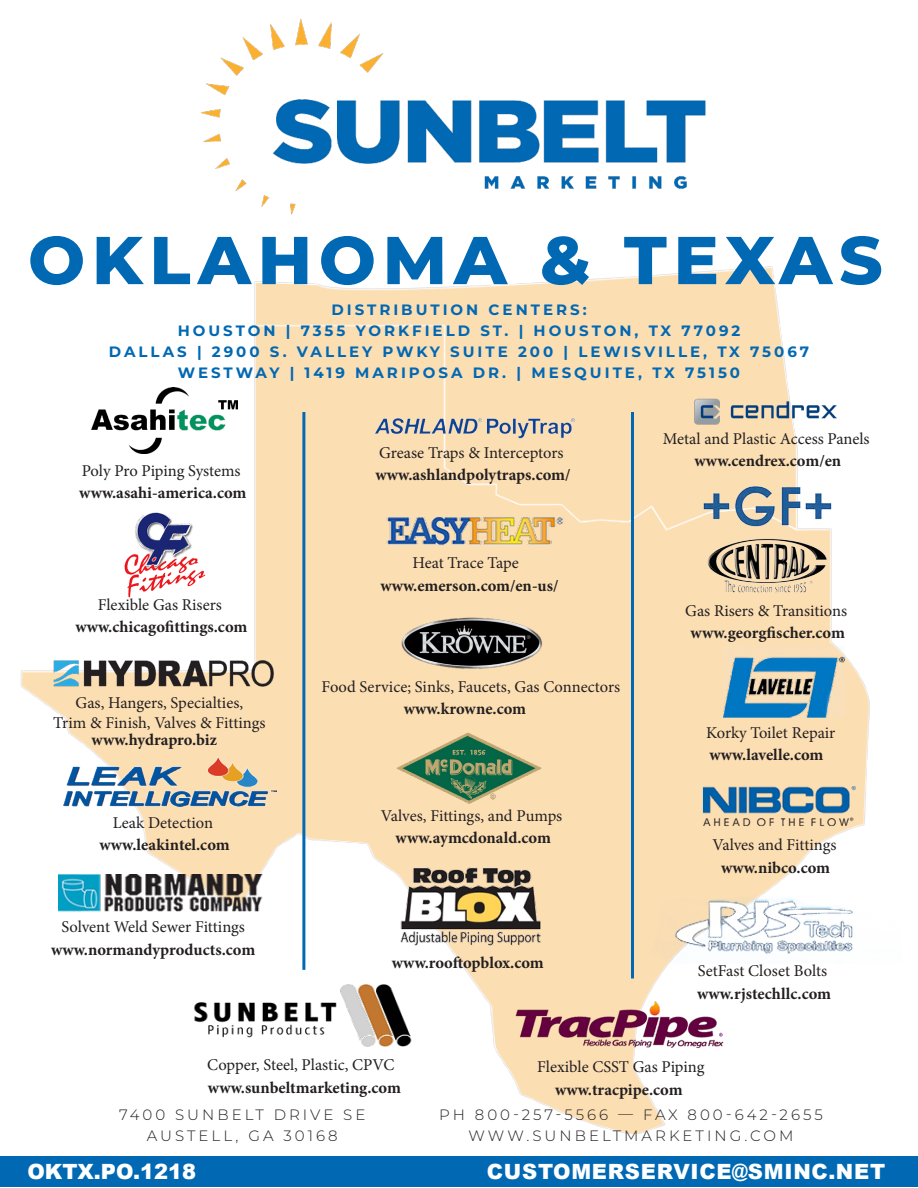
<style>
.page{position:relative;width:918px;height:1188px;background:#fff}
.page>*{position:absolute;margin:0;border:0;box-sizing:border-box;transform-origin:0 0}
.Header_Text{font:800 67.5px "Montserrat";letter-spacing:.1em;color:#0168b3}
.t1{font:900 21px "Arial";letter-spacing:.035em;color:#fff}
.t2{font:900 21px "Arial";color:#fff}
.t3{font:16.5px "Minion Pro";color:#231f20}
.t4{font:700 16.5px "Minion Pro";color:#231f20}
.Section_Header_Pull{font:700 15px "Montserrat";letter-spacing:.2em;color:#0168b3}
.Contact_Information{font:300 15px "Montserrat";letter-spacing:.2em;color:#231f20}
</style>
<div class="page">
<img style="left:20px;top:266px;width:850px;height:868px">
<img style="left:200px;top:18px;width:506px;height:197px">
<img style="left:51px;top:655px;width:228px;height:36px">
<img style="left:679px;top:783px;width:191px;height:48px">
<img style="left:400px;top:867px;width:142px;height:79px">
<img style="left:186px;top:983px;width:240px;height:65px">
<img style="left:724px;top:646px;width:120px;height:71px">
<img style="left:59px;top:875px;width:204px;height:37px">
<div style="left:0;top:1156px;width:918px;height:31px;background:#0168b3"></div>
<hr style="left:631px;top:412px;width:3px;height:566px;background:#0168b3">
<hr style="left:302px;top:412px;width:3px;height:558px;background:#0168b3">
<img style="left:91px;top:387px;width:147px;height:66px">
<img style="left:376px;top:502px;width:199px;height:49px">
<img style="left:511px;top:998px;width:217px;height:54px">
<img style="left:401px;top:589px;width:144px;height:116px">
<img style="left:370px;top:712px;width:197px;height:98px">
<img style="left:360px;top:357px;width:226px;height:89px">
<img style="left:680px;top:348px;width:170px;height:127px">
<img style="left:121px;top:508px;width:88px;height:93px">
<img style="left:599px;top:866px;width:271px;height:97px">
<img style="left:64px;top:750px;width:213px;height:57px">
<img style="left:701px;top:467px;width:134px;height:135px">
<p class="Header_Text" style="left:28px;top:211px;width:856px">OKLAHOMA &amp; TEXAS</p>
<p class="Section_Header_Pull" style="left:331px;top:298px;width:257px">DISTRIBUTION CENTERS:</p>
<p class="Section_Header_Pull" style="left:178px;top:319px;width:564px">HOUSTON | 7355 YORKFIELD ST. | HOUSTON, TX 77092</p>
<p class="Section_Header_Pull" style="left:109px;top:340px;width:702px">DALLAS | 2900 S. VALLEY PWKY SUITE 200 | LEWISVILLE, TX 75067</p>
<p class="Section_Header_Pull" style="left:178px;top:361px;width:564px">WESTWAY | 1419 MARIPOSA DR. | MESQUITE, TX 75150</p>
<p class="t3" style="left:82px;top:460px;width:160px">Poly Pro Piping Systems</p>
<p class="t4" style="left:79px;top:481px;width:169px">www.asahi-america.com</p>
<p class="t3" style="left:98px;top:594px;width:126px">Flexible Gas Risers</p>
<p class="t4" style="left:75px;top:615px;width:174px">www.chicagofittings.com</p>
<p class="t3" style="left:76px;top:692px;width:169px">Gas, Hangers, Specialties,</p>
<p class="t3" style="left:53px;top:712px;width:214px">Trim &amp; Finish, Valves &amp; Fittings</p>
<p class="t4" style="left:92px;top:729px;width:127px">www.hydrapro.biz</p>
<p class="t3" style="left:113px;top:812px;width:102px">Leak Detection</p>
<p class="t4" style="left:99px;top:834px;width:132px">www.leakintel.com</p>
<p class="t3" style="left:61px;top:916px;width:185px">Solvent Weld Sewer Fittings</p>
<p class="t4" style="left:51px;top:938px;width:206px">www.normandyproducts.com</p>
<p class="t3" style="left:663px;top:428px;width:208px">Metal and Plastic Access Panels</p>
<p class="t3" style="left:379px;top:442px;width:186px">Grease Traps &amp; Interceptors</p>
<p class="t4" style="left:695px;top:449px;width:148px">www.cendrex.com/en</p>
<p class="t4" style="left:375px;top:464px;width:197px">www.ashlandpolytraps.com/</p>
<p class="t3" style="left:413px;top:552px;width:108px">Heat Trace Tape</p>
<p class="t4" style="left:380px;top:574px;width:180px">www.emerson.com/en-us/</p>
<p class="t3" style="left:322px;top:676px;width:300px">Food Service; Sinks, Faucets, Gas Connectors</p>
<p class="t4" style="left:404px;top:697px;width:124px">www.krowne.com</p>
<p class="t3" style="left:381px;top:804px;width:183px">Valves, Fittings, and Pumps</p>
<p class="t4" style="left:396px;top:826px;width:157px">www.aymcdonald.com</p>
<p class="t4" style="left:392px;top:951px;width:153px">www.rooftopblox.com</p>
<p class="t3" style="left:685px;top:599px;width:163px">Gas Risers &amp; Transitions</p>
<p class="t4" style="left:691px;top:621px;width:156px">www.georgfischer.com</p>
<p class="t3" style="left:706px;top:722px;width:131px">Korky Toilet Repair</p>
<p class="t4" style="left:709px;top:743px;width:116px">www.lavelle.com</p>
<p class="t3" style="left:712px;top:834px;width:126px">Valves and Fittings</p>
<p class="t4" style="left:721px;top:856px;width:111px">www.nibco.com</p>
<p class="t3" style="left:698px;top:960px;width:131px">SetFast Closet Bolts</p>
<p class="t4" style="left:697px;top:982px;width:136px">www.rjstechllc.com</p>
<p class="t3" style="left:207px;top:1054px;width:189px">Copper, Steel, Plastic, CPVC</p>
<p class="t3" style="left:537px;top:1056px;width:169px">Flexible CSST Gas Piping</p>
<p class="t4" style="left:208px;top:1076px;width:195px">www.sunbeltmarketing.com</p>
<p class="t4" style="left:555px;top:1078px;width:129px">www.tracpipe.com</p>
<p class="Contact_Information" style="left:119px;top:1104px;width:248px">7400 SUNBELT DRIVE SE</p>
<p class="Contact_Information" style="left:147px;top:1125px;width:192px">AUSTELL, GA 30168</p>
<p class="Contact_Information" style="left:439px;top:1104px;width:385px">PH 800-257-5566 — FAX 800-642-2655</p>
<p class="Contact_Information" style="left:468px;top:1125px;width:327px">WWW.SUNBELTMARKETING.COM</p>
<p class="t2" style="left:27px;top:1157px;width:170px">OKTX.PO.1218</p>
<p class="t1" style="left:487px;top:1157px;width:400px">CUSTOMERSERVICE@SMINC.NET</p>
</div>
